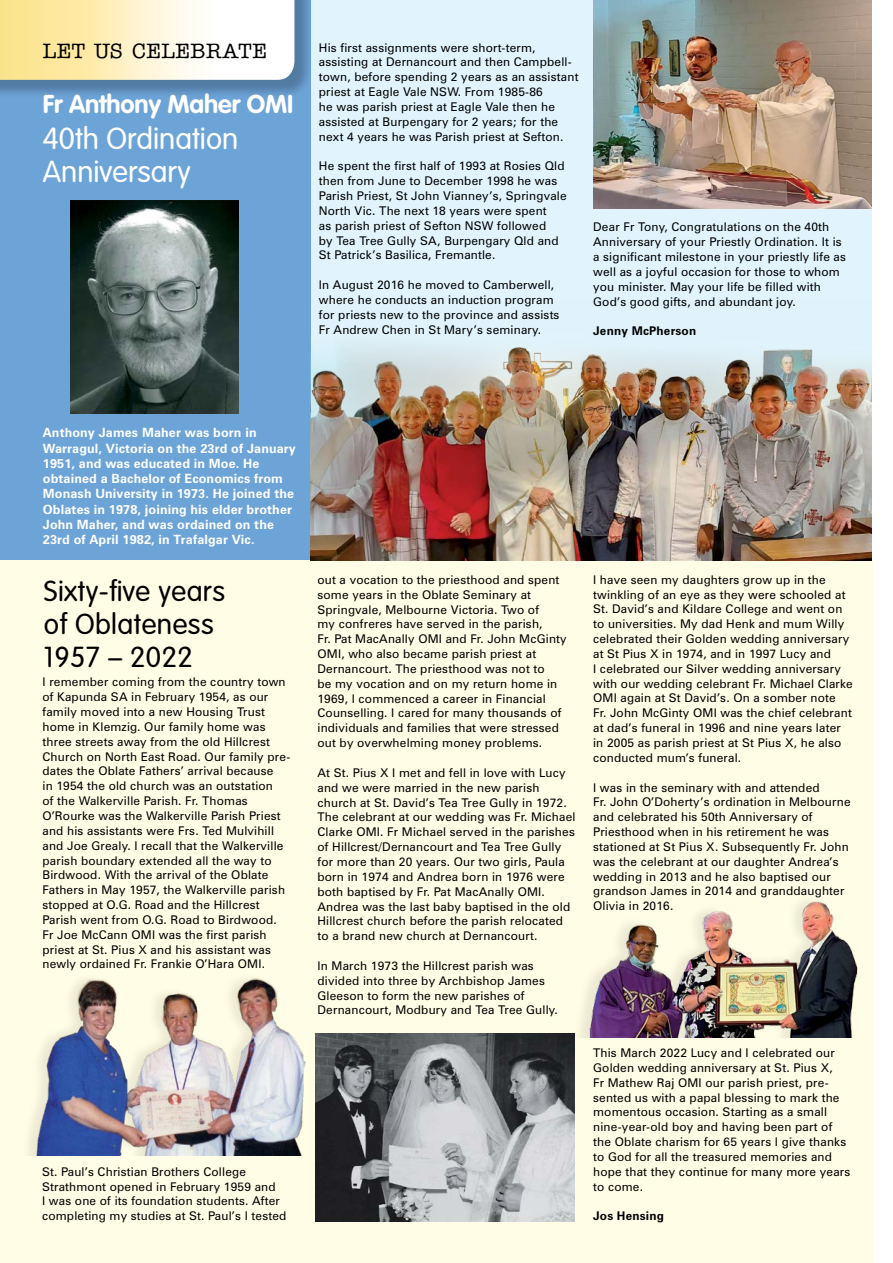
<style>
.page{position:relative;width:893px;height:1263px;background:#fff}
.page>*{position:absolute;margin:0;border:0;box-sizing:border-box;transform-origin:0 0}
.t1{font:300 30px/33px "VAG Rounded";color:#fff}
.t2{font:300 28.5px/33px "VAG Rounded";letter-spacing:.015em;color:#000}
.t3{font:700 25.5px "VAG Rounded";letter-spacing:-.005em;color:#fff}
.t4{font:500 21px "American Typewriter";letter-spacing:.03em;color:#000}
.t5{font:700 12.75px/15.3px "Zurich BT";letter-spacing:.01em;color:#fff}
.t6{font:12px/14.9px "Zurich BT";letter-spacing:.015em;color:#000}
.t7{font:700 12px "Zurich BT";letter-spacing:.015em;color:#000}
</style>
<div class="page">
<div style="left:0;top:0;width:872px;height:560px;background:#e1f4fd"></div>
<div style="left:0;top:0;width:310px;height:560px;background:#6da4d8"></div>
<div style="left:0;top:560px;width:873px;height:703px;background:#fffde5"></div>
<div style="left:0;top:0;width:313px;height:98px;background:#000;opacity:.25"></div>
<svg style="left:0;top:0;width:294px;height:80px;background:#fdf3cf"></svg>
<img style="left:71px;top:200px;width:168px;height:213px">
<img style="left:310px;top:300px;width:561px;height:260px">
<img style="left:593px;top:0;width:279px;height:209px">
<img style="left:29px;top:978px;width:277px;height:177px">
<img style="left:315px;top:1033px;width:259px;height:188px">
<img style="left:573px;top:887px;width:301px;height:151px">
<h3 class="t4" style="left:43px;top:40px;width:225px">LET US CELEBRATE</h3>
<h3 class="t3" style="left:43px;top:89px;width:252px">Fr Anthony Maher OMI</h3>
<h1 class="t1" style="left:43px;top:123px;width:197px">40th Ordination<br>Anniversary</h1>
<p class="t6" style="left:319px;top:40px;width:261px">His first assignments were short-term, assisting at Dernancourt and then Campbell&shy;town, before spending 2 years as an assistant priest at Eagle Vale NSW. From 1985-86<br>he was parish priest at Eagle Vale then he assisted at Burpengary for 2 years; for the next 4 years he was Parish priest at Sefton.</p>
<p class="t6" style="left:319px;top:158px;width:249px">He spent the first half of 1993 at Rosies Qld then from June to December 1998 he was Parish Priest, St John Vianney’s, Springvale North Vic. The next 18 years were spent<br>as parish priest of Sefton NSW followed<br>by Tea Tree Gully SA, Burpengary Qld and St Patrick’s Basilica, Fremantle.</p>
<p class="t6" style="left:319px;top:277px;width:242px">In August 2016 he moved to Camberwell, where he conducts an induction program for priests new to the province and assists Fr Andrew Chen in St Mary’s seminary.</p>
<p class="t6" style="left:593px;top:220px;width:254px">Dear Fr Tony, Congratulations on the 40th Anniversary of your Priestly Ordination. It is a significant milestone in your priestly life as well as a joyful occasion for those to whom you minister. May your life be filled with God’s good gifts, and abundant joy.</p>
<p class="t7" style="left:593px;top:323px;width:104px">Jenny McPherson</p>
<p class="t5" style="left:43px;top:425px;width:255px">Anthony James Maher was born in Warragul, Victoria on the 23rd of January 1951, and was educated in Moe. He obtained a Bachelor of Economics from Monash University in 1973. He joined the Oblates in 1978, joining his elder brother John Maher, and was ordained on the 23rd of April 1982, in Trafalgar Vic.</p>
<h2 class="t2" style="left:44px;top:575px;width:183px">Sixty-five years of Oblateness<br>1957 – 2022</h2>
<p class="t6" style="left:43px;top:675px;width:249px">I remember coming from the country town of Kapunda SA in February 1954, as our family moved into a new Housing Trust home in Klemzig. Our family home was three streets away from the old Hillcrest Church on North East Road. Our family pre&shy;dates the Oblate Fathers’ arrival because<br>in 1954 the old church was an outstation<br>of the Walkerville Parish. Fr. Thomas O’Rourke was the Walkerville Parish Priest and his assistants were Frs. Ted Mulvihill and Joe Grealy. I recall that the Walkerville parish boundary extended all the way to Birdwood. With the arrival of the Oblate Fathers in May 1957, the Walkerville parish stopped at O.G. Road and the Hillcrest Parish went from O.G. Road to Birdwood.<br>Fr Joe McCann OMI was the first parish priest at St. Pius X and his assistant was newly ordained Fr. Frankie O’Hara OMI.</p>
<p class="t6" style="left:42px;top:1164px;width:246px">St. Paul’s Christian Brothers College Strathmont opened in February 1959 and<br>I was one of its foundation students. After completing my studies at St. Paul’s I tested</p>
<p class="t6" style="left:317px;top:572px;width:251px">out a vocation to the priesthood and spent some years in the Oblate Seminary at Springvale, Melbourne Victoria. Two of<br>my confreres have served in the parish,<br>Fr. Pat MacAnally OMI and Fr. John McGinty OMI, who also became parish priest at Dernancourt. The priesthood was not to<br>be my vocation and on my return home in 1969, I commenced a career in Financial Counselling. I cared for many thousands of individuals and families that were stressed out by overwhelming money problems.</p>
<p class="t6" style="left:317px;top:765px;width:259px">At St. Pius X I met and fell in love with Lucy and we were married in the new parish church at St. David’s Tea Tree Gully in 1972.<br>The celebrant at our wedding was Fr. Michael Clarke OMI. Fr Michael served in the parishes of Hillcrest/Dernancourt and Tea Tree Gully for more than 20 years. Our two girls, Paula born in 1974 and Andrea born in 1976 were both baptised by Fr. Pat MacAnally OMI.<br>Andrea was the last baby baptised in the old Hillcrest church before the parish relocated to a brand new church at Dernancourt.</p>
<p class="t6" style="left:317px;top:958px;width:242px">In March 1973 the Hillcrest parish was divided into three by Archbishop James Gleeson to form the new parishes of Dernancourt, Modbury and Tea Tree Gully.</p>
<p class="t6" style="left:593px;top:572px;width:261px">I have seen my daughters grow up in the twinkling of an eye as they were schooled at St. David’s and Kildare College and went on to universities. My dad Henk and mum Willy celebrated their Golden wedding anniversary at St Pius X in 1974, and in 1997 Lucy and<br>I celebrated our Silver wedding anniversary with our wedding celebrant Fr. Michael Clarke OMI again at St David’s. On a somber note<br>Fr. John McGinty OMI was the chief celebrant at dad’s funeral in 1996 and nine years later in 2005 as parish priest at St Pius X, he also conducted mum’s funeral.</p>
<p class="t6" style="left:593px;top:780px;width:259px">I was in the seminary with and attended<br>Fr. John O’Doherty’s ordination in Melbourne and celebrated his 50th Anniversary of Priesthood when in his retirement he was stationed at St Pius X. Subsequently Fr. John was the celebrant at our daughter Andrea’s wedding in 2013 and he also baptised our grandson James in 2014 and granddaughter Olivia in 2016.</p>
<p class="t6" style="left:593px;top:1045px;width:259px">This March 2022 Lucy and I celebrated our Golden wedding anniversary at St. Pius X,<br>Fr Mathew Raj OMI our parish priest, pre&shy;sented us with a papal blessing to mark the momentous occasion. Starting as a small nine-year-old boy and having been part of the Oblate charism for 65 years I give thanks to God for all the treasured memories and hope that they continue for many more years to come.</p>
<p class="t7" style="left:593px;top:1208px;width:72px">Jos Hensing</p>
</div>
